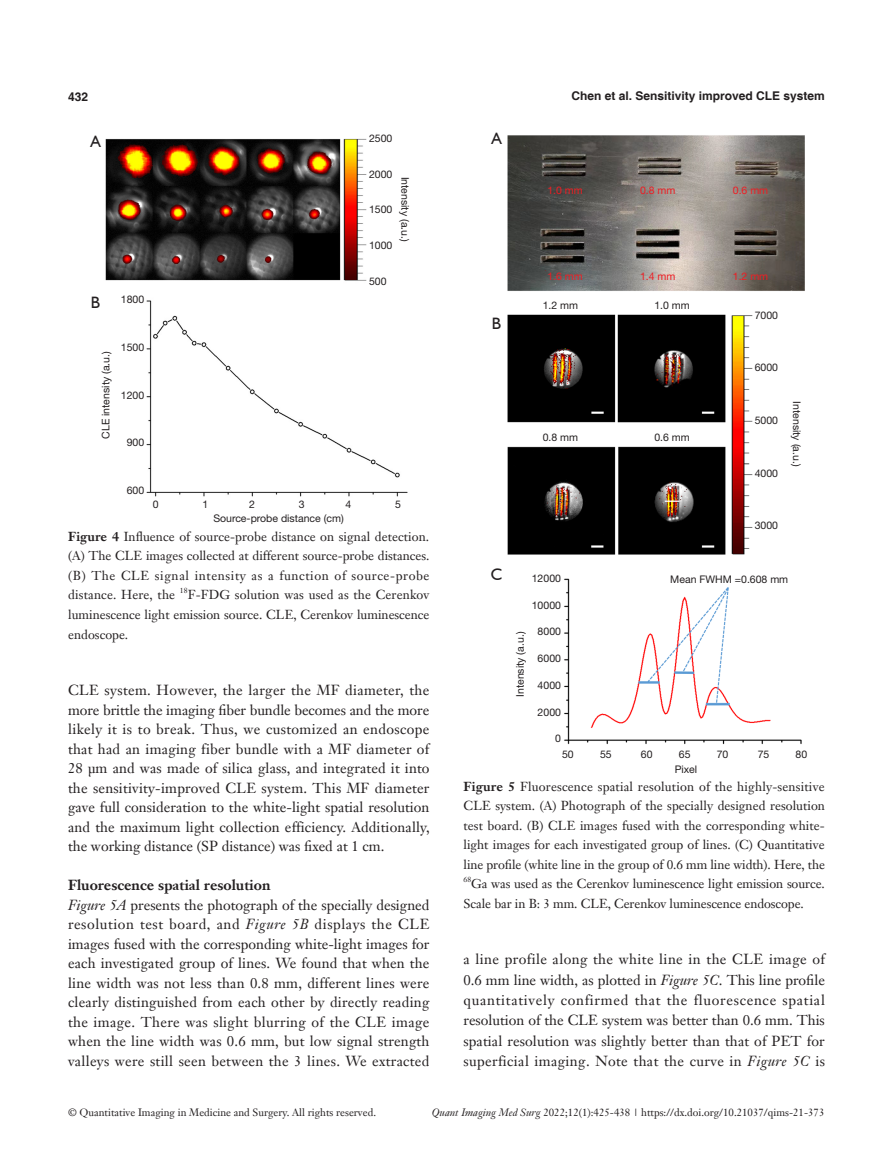
<style>
.page{position:relative;width:893px;height:1170px;background:#fff}
.page>*{position:absolute;margin:0;border:0;box-sizing:border-box;transform-origin:0 0}
.t1{font:16.5px "Humanist 521 BT";color:#231f20}
.t2{font:14.25px/19.5px "Janson Text LT";letter-spacing:.02em;color:#231f20;text-align:justify}
.三级标题正体{font:700 14.25px "Janson Text LT";color:#231f20}
.t3{font:12.75px/19.5px "Janson Text LT";letter-spacing:-.005em;color:#231f20;text-align:justify}
.t4{font:700 12px "Helvetica";color:#231f20}
.二级标题下沉{font:10.5px "Helvetica Neue LT Pro";color:#231f20}
.t5{font:10.5px "Janson Text LT";color:#231f20}
.二级标题下沉-2{font:10.5px "Helvetica Neue LT Pro";color:#ee1d23}
.t6{font:7.5px "Janson Text LT";color:#231f20}
.s1{font-weight:700}
.s2{font-style:italic}
</style>
<div class="page">
<img style="left:105px;top:138px;width:303px;height:359px">
<img style="left:507px;top:135px;width:298px;height:610px">
<p class="t4" style="left:68px;top:89px;width:22px">432</p>
<p class="t4" style="left:571px;top:88px;width:255px">Chen et al. Sensitivity improved CLE system</p>
<p class="t1" style="left:91px;top:131px;width:12px">A</p>
<p class="t1" style="left:91px;top:292px;width:11px">B</p>
<p class="二级标题下沉" style="left:121px;top:293px;width:25px">1800</p>
<p class="二级标题下沉" style="left:99px;top:439px;width:89px;rotate:-90deg">CLE intensity (a.u.)</p>
<p class="二级标题下沉" style="left:121px;top:341px;width:25px">1500</p>
<p class="二级标题下沉" style="left:121px;top:388px;width:25px">1200</p>
<p class="二级标题下沉" style="left:127px;top:436px;width:19px">900</p>
<p class="二级标题下沉" style="left:369px;top:132px;width:25px">2500</p>
<p class="二级标题下沉" style="left:369px;top:167px;width:25px">2000</p>
<p class="二级标题下沉" style="left:369px;top:203px;width:25px">1500</p>
<p class="二级标题下沉" style="left:369px;top:239px;width:25px">1000</p>
<p class="二级标题下沉" style="left:369px;top:274px;width:19px">500</p>
<p class="二级标题下沉" style="left:412px;top:176px;width:67px;rotate:90deg">Intensity (a.u.)</p>
<p class="二级标题下沉" style="left:127px;top:484px;width:19px">600</p>
<p class="二级标题下沉" style="left:153px;top:497px;width:7px">0</p>
<p class="二级标题下沉" style="left:203px;top:497px;width:7px">1</p>
<p class="二级标题下沉" style="left:249px;top:497px;width:7px">2</p>
<p class="二级标题下沉" style="left:299px;top:497px;width:7px">3</p>
<p class="二级标题下沉" style="left:346px;top:497px;width:7px">4</p>
<p class="二级标题下沉" style="left:395px;top:497px;width:7px">5</p>
<p class="二级标题下沉" style="left:213px;top:511px;width:132px">Source-probe distance (cm)</p>
<p class="t3" style="left:68px;top:526px;width:363px"><span class="s1">Figure 4</span> Influence of source-probe distance on signal detection. (A) The CLE images collected at different source-probe distances. (B) The CLE signal intensity as a function of source-probe distance. Here, the</p>
<p class="t6" style="left:180px;top:586px;width:9px">18</p>
<p class="t3" style="left:68px;top:585px;width:363px;text-indent:120px">F-FDG solution was used as the Cerenkov luminescence light emission source. CLE, Cerenkov luminescence endoscope.</p>
<p class="t2" style="left:68px;top:680px;width:363px">CLE system. However, the larger the MF diameter, the more brittle the imaging fiber bundle becomes and the more likely it is to break. Thus, we customized an endoscope that had an imaging fiber bundle with a MF diameter of 28 µm and was made of silica glass, and integrated it into the sensitivity-improved CLE system. This MF diameter gave full consideration to the white-light spatial resolution and the maximum light collection efficiency. Additionally, the working distance (SP distance) was fixed at 1 cm.</p>
<p class="三级标题正体" style="left:68px;top:876px;width:204px">Fluorescence spatial resolution</p>
<p class="t2" style="left:68px;top:894px;width:363px"><span class="s2">Figure 5A</span> presents the photograph of the specially designed resolution test board, and <span class="s2">Figure 5B</span> displays the CLE images fused with the corresponding white-light images for each investigated group of lines. We found that when the line width was not less than 0.8 mm, different lines were clearly distinguished from each other by directly reading the image. There was slight blurring of the CLE image when the line width was 0.6 mm, but low signal strength valleys were still seen between the 3 lines. We extracted</p>
<p class="t1" style="left:491px;top:128px;width:12px">A</p>
<p class="二级标题下沉-2" style="left:547px;top:184px;width:37px">1.0 mm</p>
<p class="二级标题下沉-2" style="left:640px;top:184px;width:37px">0.8 mm</p>
<p class="二级标题下沉-2" style="left:733px;top:184px;width:37px">0.6 mm</p>
<p class="t1" style="left:492px;top:313px;width:11px">B</p>
<p class="二级标题下沉-2" style="left:547px;top:269px;width:37px">1.6 mm</p>
<p class="二级标题下沉-2" style="left:640px;top:269px;width:37px">1.4 mm</p>
<p class="二级标题下沉-2" style="left:733px;top:269px;width:37px">1.2 mm</p>
<p class="二级标题下沉" style="left:543px;top:299px;width:37px">1.2 mm</p>
<p class="二级标题下沉" style="left:654px;top:299px;width:37px">1.0 mm</p>
<p class="二级标题下沉" style="left:755px;top:308px;width:25px">7000</p>
<p class="二级标题下沉" style="left:543px;top:430px;width:37px">0.8 mm</p>
<p class="二级标题下沉" style="left:654px;top:430px;width:37px">0.6 mm</p>
<p class="二级标题下沉" style="left:755px;top:361px;width:25px">6000</p>
<p class="二级标题下沉" style="left:755px;top:414px;width:25px">5000</p>
<p class="二级标题下沉" style="left:755px;top:466px;width:25px">4000</p>
<p class="二级标题下沉" style="left:803px;top:401px;width:67px;rotate:90deg">Intensity (a.u.)</p>
<p class="二级标题下沉" style="left:755px;top:519px;width:25px">3000</p>
<p class="t1" style="left:491px;top:564px;width:13px">C</p>
<p class="二级标题下沉" style="left:532px;top:572px;width:31px">12000</p>
<p class="二级标题下沉" style="left:532px;top:598px;width:31px">10000</p>
<p class="二级标题下沉" style="left:538px;top:625px;width:25px">8000</p>
<p class="二级标题下沉" style="left:538px;top:652px;width:25px">6000</p>
<p class="二级标题下沉" style="left:538px;top:678px;width:25px">4000</p>
<p class="二级标题下沉" style="left:538px;top:705px;width:25px">2000</p>
<p class="二级标题下沉" style="left:555px;top:732px;width:7px">0</p>
<p class="二级标题下沉" style="left:513px;top:697px;width:67px;rotate:-90deg">Intensity (a.u.)</p>
<p class="二级标题下沉" style="left:670px;top:573px;width:119px">Mean FWHM =0.608 mm</p>
<p class="二级标题下沉" style="left:562px;top:747px;width:13px">50</p>
<p class="二级标题下沉" style="left:600px;top:747px;width:13px">55</p>
<p class="二级标题下沉" style="left:641px;top:747px;width:13px">60</p>
<p class="二级标题下沉" style="left:679px;top:747px;width:13px">65</p>
<p class="二级标题下沉" style="left:717px;top:747px;width:13px">70</p>
<p class="二级标题下沉" style="left:758px;top:747px;width:13px">75</p>
<p class="二级标题下沉" style="left:796px;top:747px;width:13px">80</p>
<p class="二级标题下沉" style="left:675px;top:762px;width:24px">Pixel</p>
<p class="t3" style="left:464px;top:776px;width:363px"><span class="s1">Figure 5</span> Fluorescence spatial resolution of the highly-sensitive CLE system. (A) Photograph of the specially designed resolution test board. (B) CLE images fused with the corresponding white&shy;light images for each investigated group of lines. (C) Quantitative line profile (white line in the group of 0.6 mm line width). Here, the</p>
<p class="t6" style="left:464px;top:874px;width:9px">68</p>
<p class="t3" style="left:464px;top:873px;width:363px;text-indent:8px">Ga was used as the Cerenkov luminescence light emission source.<br>Scale bar in B: 3 mm. CLE, Cerenkov luminescence endoscope.</p>
<p class="t2" style="left:463px;top:949px;width:363px;line-height:20.2px">a line profile along the white line in the CLE image of 0.6 mm line width, as plotted in <span class="s2">Figure 5C</span>. This line profile quantitatively confirmed that the fluorescence spatial resolution of the CLE system was better than 0.6 mm. This spatial resolution was slightly better than that of PET for superficial imaging. Note that the curve in <span class="s2">Figure 5C</span> is</p>
<p class="t5" style="left:68px;top:1105px;width:310px">© Quantitative Imaging in Medicine and Surgery. All rights reserved.</p>
<p class="t5" style="left:432px;top:1105px;width:394px"><span class="s2">Quant Imaging Med Surg</span> 2022;12(1):425-438 | https://dx.doi.org/10.21037/qims-21-373</p>
</div>
